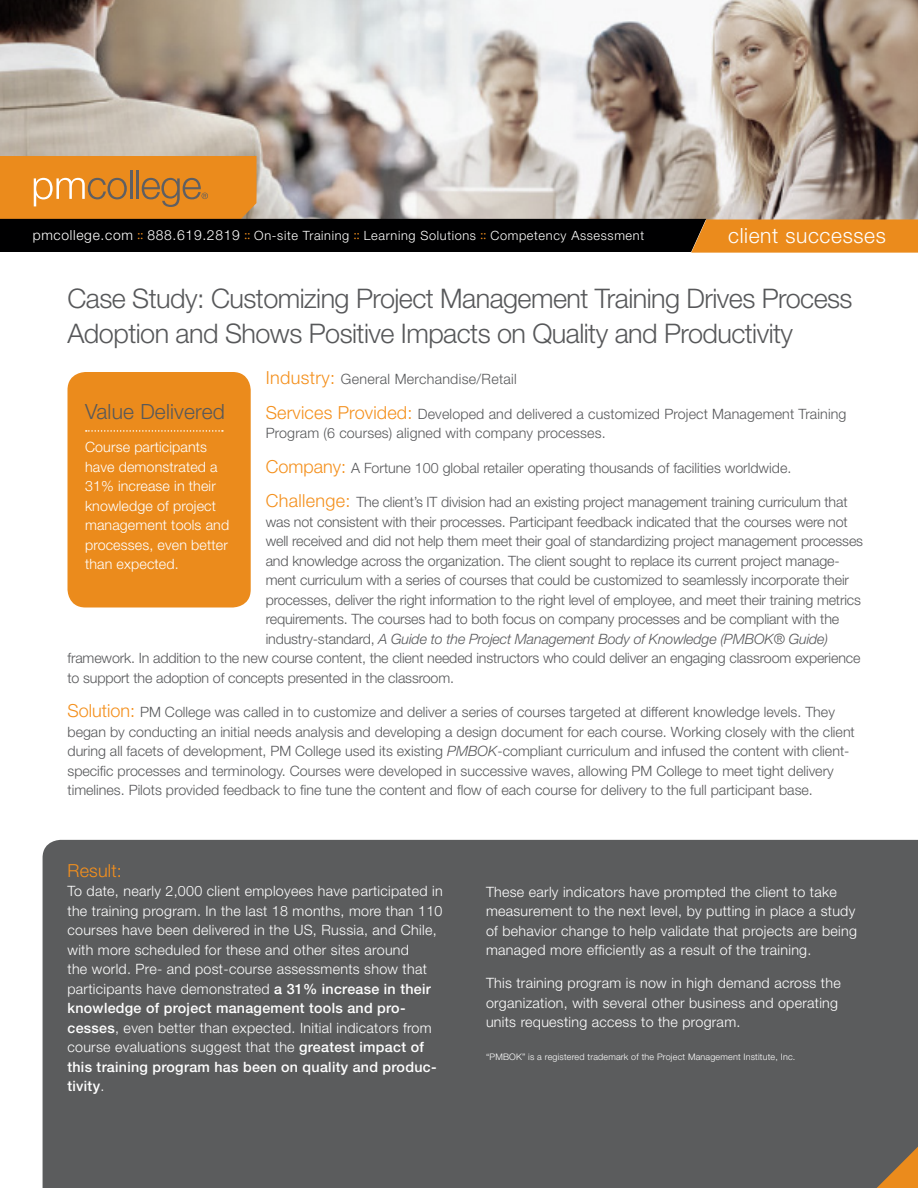
<style>
.page{position:relative;width:918px;height:1188px;background:#fff}
.page>*{position:absolute;margin:0;border:0;box-sizing:border-box;transform-origin:0 0}
.Body_Copy{font:300 27px/34.5px "Helvetica Neue LT";letter-spacing:-.02em;color:#57585a}
.t1{font:300 21px "Helvetica Neue LT";letter-spacing:.03em;color:#fff}
.t2{font:300 21px "Helvetica Neue LT";letter-spacing:.01em;color:#57585a}
.t3{font:300 18px "Helvetica Neue LT";letter-spacing:.01em;color:#f4901d}
.t4{font:300 14.25px/19.5px "Helvetica Neue LT";letter-spacing:-.01em;color:#57585a}
.t5{font:300 14.25px/19.5px "Helvetica Neue LT";letter-spacing:.02em;color:#fff}
.t6{font:300 14.25px/19.5px "Helvetica Neue LT";letter-spacing:.01em;color:#57585a}
.t7{font:italic 300 14.25px "Helvetica Neue LT";letter-spacing:-.01em;color:#57585a}
.t8{font:300 14.25px "Helvetica Neue LT";letter-spacing:.02em;color:#57585a}
.t9{font:300 12.75px "Helvetica Neue LT";letter-spacing:.05em;color:#fff}
.t10{font:300 9px "Helvetica Neue LT";letter-spacing:.02em;color:#fff}
.s1{font-size:13.8px}
.s2{font-family:"Gill Sans";font-weight:400;color:#eb8b1c}
.s3{font-size:18px;color:#f4901d}
.s4{font-style:normal}
.s5{font-style:italic}
.s6{font-weight:500}
</style>
<div class="page">
<div style="left:68px;top:372px;width:183px;height:236px;background:#eb8b1c;border-radius:18px"></div>
<svg style="left:86px;top:430px;width:137px;height:2px"></svg>
<div style="left:43px;top:840px;width:875px;height:348px;background:#5b5c5d"></div>
<svg style="left:877px;top:1147px;width:41px;height:41px;background:#a4733b"></svg>
<svg style="left:0;top:0;width:918px;height:156px"></svg>
<svg style="left:0;top:156px;width:918px;height:97px;background:#937759"></svg>
<p class="t9" style="left:33px;top:228px;width:613px"><span class="s1">pmcollege.com</span> <span class="s2">::</span> <span class="s1">888.619.2819</span> <span class="s2">::</span> On-site Training <span class="s2">::</span> Learning Solutions <span class="s2">::</span> Competency Assessment</p>
<p class="t1" style="left:728px;top:223px;width:159px">client successes</p>
<p class="Body_Copy" style="left:68px;top:281px;width:787px">Case Study: Customizing Project Management Training Drives Process<br>Adoption and Shows Positive Impacts on Quality and Productivity</p>
<p class="t8" style="left:266px;top:370px;width:253px"><span class="s3">Industry:</span> General Merchandise/Retail</p>
<p class="t6" style="left:266px;top:404px;width:582px"><span class="s3">Services Provided:</span> Developed and delivered a customized Project Management Training<br>Program (6 courses) aligned with company processes.</p>
<p class="t4" style="left:266px;top:458px;width:527px"><span class="s3">Company:</span> A Fortune 100 global retailer operating thousands of facilities worldwide.</p>
<p class="t4" style="left:266px;top:492px;width:583px"><span class="s3">Challenge:</span> The client’s IT division had an existing project management training curriculum that</p>
<p class="t4" style="left:266px;top:512px;width:584px">was not consistent with their processes. Participant feedback indicated that the courses were not</p>
<p class="t4" style="left:266px;top:531px;width:599px">well received and did not help them meet their goal of standardizing project management processes</p>
<p class="t4" style="left:266px;top:551px;width:575px">and knowledge across the organization. The client sought to replace its current project manage-</p>
<p class="t4" style="left:266px;top:570px;width:585px">ment curriculum with a series of courses that could be customized to seamlessly incorporate their</p>
<p class="t4" style="left:266px;top:590px;width:597px">processes, deliver the right information to the right level of employee, and meet their training metrics</p>
<p class="t4" style="left:266px;top:609px;width:575px">requirements. The courses had to both focus on company processes and be compliant with the</p>
<p class="t7" style="left:266px;top:630px;width:564px"><span class="s4">industry-standard,</span> A Guide to the Project Management Body of Knowledge (PMBOK® Guide)</p>
<p class="t4" style="left:68px;top:648px;width:795px">framework. In addition to the new course content, the client needed instructors who could deliver an engaging classroom experience</p>
<p class="t4" style="left:68px;top:668px;width:388px">to support the adoption of concepts presented in the classroom.</p>
<p class="t4" style="left:68px;top:702px;width:789px"><span class="s3">Solution:</span> PM College was called in to customize and deliver a series of courses targeted at different knowledge levels. They began by conducting an initial needs analysis and developing a design document for each course. Working closely with the client during all facets of development, PM College used its existing <span class="s5">PMBOK</span>-compliant curriculum and infused the content with client&shy;specific processes and terminology. Courses were developed in successive waves, allowing PM College to meet tight delivery timelines. Pilots provided feedback to fine tune the content and flow of each course for delivery to the full participant base.</p>
<p class="t2" style="left:85px;top:399px;width:141px">Value Delivered</p>
<p class="t5" style="left:85px;top:437px;width:146px">Course participants have demonstrated a<br>31% increase in their knowledge of project management tools and processes, even better than expected.</p>
<p class="t3" style="left:68px;top:859px;width:56px">Result:</p>
<p class="t5" style="left:68px;top:881px;width:377px">To date, nearly 2,000 client employees have participated in the training program. In the last 18 months, more than 110 courses have been delivered in the US, Russia, and Chile, with more scheduled for these and other sites around<br>the world. Pre- and post-course assessments show that participants have demonstrated <span class="s6">a 31% increase in their knowledge of project management tools and pro&shy;cesses</span>, even better than expected. Initial indicators from course evaluations suggest that the <span class="s6">greatest impact of this training program has been on quality and produc&shy;tivity</span>.</p>
<p class="t5" style="left:486px;top:882px;width:373px">These early indicators have prompted the client to take measurement to the next level, by putting in place a study of behavior change to help validate that projects are being managed more efficiently as a result of the training.</p>
<p class="t5" style="left:486px;top:973px;width:356px">This training program is now in high demand across the organization, with several other business and operating units requesting access to the program.</p>
<p class="t10" style="left:486px;top:1052px;width:311px">“PMBOK” is a registered trademark of the Project Management Institute, Inc.</p>
</div>
